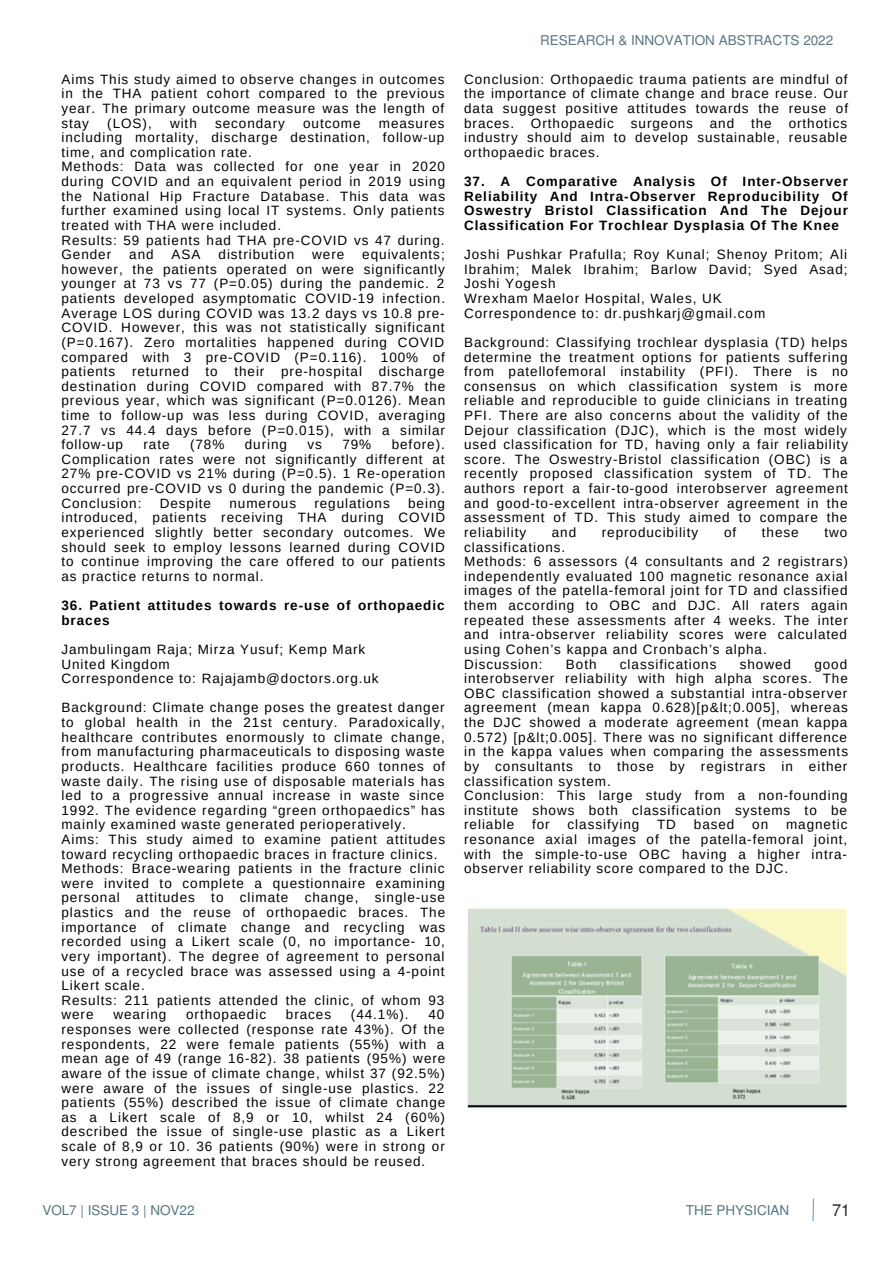
<style>
.page{position:relative;width:893px;height:1264px;background:#fff}
.page>*{position:absolute;margin:0;border:0;box-sizing:border-box;transform-origin:0 0}
.t1{font:16.5px "Mukti";color:#282828}
.t2{font:13.5px/14.5px "Arimo";letter-spacing:.07em;color:#000;text-align:justify}
.t3{font:700 13.5px/14.5px "Arimo";letter-spacing:.07em;color:#000}
.t4{font:13.5px "Mukti";color:#577680}
</style>
<div class="page">
<svg style="left:812px;top:1198px;width:2px;height:23px"></svg>
<img style="left:467px;top:908px;width:380px;height:200px">
<p class="t4" style="left:540px;top:30px;width:295px">RESEARCH &amp; INNOVATION ABSTRACTS 2022</p>
<p class="t2" style="left:464px;top:72px;width:385px">Conclusion: Orthopaedic trauma patients are mindful of the importance of climate change and brace reuse. Our data suggest positive attitudes towards the reuse of braces.</p>
<p class="t2" style="left:61px;top:72px;width:384px">Aims This study aimed to observe changes in outcomes in the THA patient cohort compared to the previous year. The primary outcome measure was the length of stay</p>
<p class="t2" style="left:107px;top:116px;width:46px">(LOS),</p>
<p class="t2" style="left:170px;top:116px;width:28px">with</p>
<p class="t2" style="left:215px;top:116px;width:71px">secondary</p>
<p class="t2" style="left:303px;top:116px;width:59px">outcome</p>
<p class="t2" style="left:464px;top:116px;width:384px;text-indent:324px">orthotics industry should aim to develop sustainable, reusable orthopaedic braces.</p>
<p class="t3" style="left:464px;top:174px;width:385px;text-align:justify">37. A Comparative Analysis Of Inter-Observer Reliability And Intra-Observer Reproducibility Of Oswestry Bristol Classification And The Dejour Classification For Trochlear Dysplasia Of The Knee</p>
<p class="t2" style="left:464px;top:247px;width:385px;text-align:left">Joshi Pushkar Prafulla; Roy Kunal; Shenoy Pritom; Ali Ibrahim; Malek Ibrahim; Barlow David; Syed Asad; Joshi Yogesh<br>Wrexham Maelor Hospital, Wales, UK<br>Correspondence to: dr.pushkarj@gmail.com</p>
<p class="t2" style="left:464px;top:335px;width:385px">Background: Classifying trochlear dysplasia (TD) helps determine the treatment options for patients suffering from patellofemoral instability (PFI). There is no consensus on which classification system is more reliable and reproducible to guide clinicians in treating PFI. There are also concerns about the validity of the Dejour classification (DJC), which is the most widely used classification for TD, having only a fair reliability score. The Oswestry-Bristol classification (OBC) is a recently proposed classification system of TD. The authors report a fair-to-good interobserver agreement and good-to-excellent intra-observer agreement in the assessment of TD. This study aimed to compare the reliability</p>
<p class="t2" style="left:531px;top:116px;width:84px">Orthopaedic</p>
<p class="t2" style="left:630px;top:116px;width:64px">surgeons</p>
<p class="t2" style="left:709px;top:116px;width:26px">and</p>
<p class="t2" style="left:751px;top:116px;width:22px">the</p>
<p class="t2" style="left:61px;top:116px;width:385px;text-align:left;text-indent:317px">measures including mortality, discharge destination, follow-up time, and complication rate.<br>Methods: Data was collected for one year in 2020 during COVID and an equivalent period in 2019 using the National Hip Fracture Database. This data was further examined using local IT systems. Only patients treated with THA were included.<br>Results: 59 patients had THA pre-COVID vs 47 during.<br>Gender</p>
<p class="t2" style="left:61px;top:247px;width:385px;text-indent:301px">equivalents; however, the patients operated on were significantly younger at 73 vs 77 (P=0.05) during the pandemic. 2 patients developed asymptomatic COVID-19 infection.<br>Average LOS during COVID was 13.2 days vs 10.8 pre-COVID. However, this was not statistically significant (P=0.167). Zero mortalities happened during COVID compared with 3 pre-COVID (P=0.116). 100% of patients returned to their pre-hospital discharge destination during COVID compared with 87.7% the previous year, which was significant (P=0.0126). Mean time to follow-up was less during COVID, averaging 27.7 vs 44.4 days before (P=0.015), with a similar follow-up</p>
<p class="t2" style="left:129px;top:247px;width:26px">and</p>
<p class="t2" style="left:172px;top:247px;width:30px">ASA</p>
<p class="t2" style="left:218px;top:247px;width:77px">distribution</p>
<p class="t2" style="left:312px;top:247px;width:34px">were</p>
<p class="t2" style="left:61px;top:437px;width:385px;text-indent:330px">before).<br>Complication rates were not significantly different at 27% pre-COVID vs 21% during (P=0.5). 1 Re-operation occurred pre-COVID vs 0 during the pandemic (P=0.3).<br>Conclusion:</p>
<p class="t2" style="left:143px;top:437px;width:28px">rate</p>
<p class="t2" style="left:190px;top:437px;width:36px">(78%</p>
<p class="t2" style="left:245px;top:437px;width:44px">during</p>
<p class="t2" style="left:307px;top:437px;width:16px">vs</p>
<p class="t2" style="left:342px;top:437px;width:30px">79%</p>
<p class="t2" style="left:61px;top:496px;width:385px;text-indent:346px">being introduced, patients receiving THA during COVID experienced slightly better secondary outcomes. We should seek to employ lessons learned during COVID to continue improving the care offered to our patients as practice returns to normal.</p>
<p class="t3" style="left:61px;top:598px;width:384px">36. Patient attitudes towards re-use of orthopaedic braces</p>
<p class="t2" style="left:61px;top:642px;width:319px;text-align:left">Jambulingam Raja; Mirza Yusuf; Kemp Mark<br>United Kingdom<br>Correspondence to: Rajajamb@doctors.org.uk</p>
<p class="t2" style="left:61px;top:700px;width:385px;text-align:left">Background: Climate change poses the greatest danger to global health in the 21st century. Paradoxically, healthcare contributes enormously to climate change, from manufacturing pharmaceuticals to disposing waste products. Healthcare facilities produce 660 tonnes of waste daily. The rising use of disposable materials has led to a progressive annual increase in waste since 1992. The evidence regarding “green orthopaedics” has mainly examined waste generated perioperatively.<br>Aims: This study aimed to examine patient attitudes toward recycling orthopaedic braces in fracture clinics.<br>Methods: Brace-wearing patients in the fracture clinic were invited to complete a questionnaire examining personal attitudes to climate change, single-use plastics and the reuse of orthopaedic braces. The importance of climate change and recycling was recorded using a Likert scale (0, no importance- 10, very important). The degree of agreement to personal use of a recycled brace was assessed using a 4-point Likert scale.<br>Results: 211 patients attended the clinic, of whom 93 were</p>
<p class="t2" style="left:160px;top:496px;width:53px">Despite</p>
<p class="t2" style="left:229px;top:496px;width:68px">numerous</p>
<p class="t2" style="left:314px;top:496px;width:77px">regulations</p>
<p class="t2" style="left:551px;top:525px;width:26px">and</p>
<p class="t2" style="left:601px;top:525px;width:98px">reproducibility</p>
<p class="t2" style="left:724px;top:525px;width:14px">of</p>
<p class="t2" style="left:761px;top:525px;width:38px">these</p>
<p class="t2" style="left:824px;top:525px;width:24px">two</p>
<p class="t2" style="left:464px;top:539px;width:385px;text-align:left">classifications.<br>Methods: 6 assessors (4 consultants and 2 registrars) independently evaluated 100 magnetic resonance axial images of the patella-femoral joint for TD and classified them according to OBC and DJC. All raters again repeated these assessments after 4 weeks. The inter and intra-observer reliability scores were calculated using Cohen’s kappa and Cronbach’s alpha.<br>Discussion:</p>
<p class="t2" style="left:464px;top:656px;width:385px;text-align:left;text-indent:350px">good interobserver reliability with high alpha scores. The OBC classification showed a substantial intra-observer agreement (mean kappa 0.628)[p&amp;lt;0.005], whereas the DJC showed a moderate agreement (mean kappa 0.572) [p&amp;lt;0.005]. There was no significant difference in the kappa values when comparing the assessments by consultants to those by registrars in either classification system.<br>Conclusion: This large study from a non-founding institute shows both classification systems to be reliable</p>
<p class="t2" style="left:566px;top:656px;width:32px">Both</p>
<p class="t2" style="left:620px;top:656px;width:98px">classifications</p>
<p class="t2" style="left:739px;top:656px;width:53px">showed</p>
<p class="t2" style="left:464px;top:817px;width:385px;text-indent:322px">magnetic resonance axial images of the patella-femoral joint, with the simple-to-use OBC having a higher intra&shy;observer reliability score compared to the DJC.</p>
<p class="t2" style="left:532px;top:817px;width:19px">for</p>
<p class="t2" style="left:567px;top:817px;width:73px">classifying</p>
<p class="t2" style="left:657px;top:817px;width:20px">TD</p>
<p class="t2" style="left:693px;top:817px;width:42px">based</p>
<p class="t2" style="left:752px;top:817px;width:17px">on</p>
<p class="t2" style="left:113px;top:1007px;width:54px">wearing</p>
<p class="t2" style="left:186px;top:1007px;width:81px">orthopaedic</p>
<p class="t2" style="left:286px;top:1007px;width:47px">braces</p>
<p class="t2" style="left:351px;top:1007px;width:59px">(44.1%).</p>
<p class="t2" style="left:61px;top:1007px;width:385px;text-indent:367px">40 responses were collected (response rate 43%). Of the respondents, 22 were female patients (55%) with a mean age of 49 (range 16-82). 38 patients (95%) were aware of the issue of climate change, whilst 37 (92.5%) were aware of the issues of single-use plastics. 22 patients (55%) described the issue of climate change as a Likert scale of 8,9 or 10, whilst 24 (60%) described the issue of single-use plastic as a Likert scale of 8,9 or 10. 36 patients (90%) were in strong or very strong agreement that braces should be reused.</p>
<p class="t4" style="left:42px;top:1200px;width:154px">VOL7 | ISSUE 3 | NOV22</p>
<p class="t4" style="left:685px;top:1200px;width:105px">THE PHYSICIAN</p>
<p class="t1" style="left:832px;top:1198px;width:18px">71</p>
</div>
